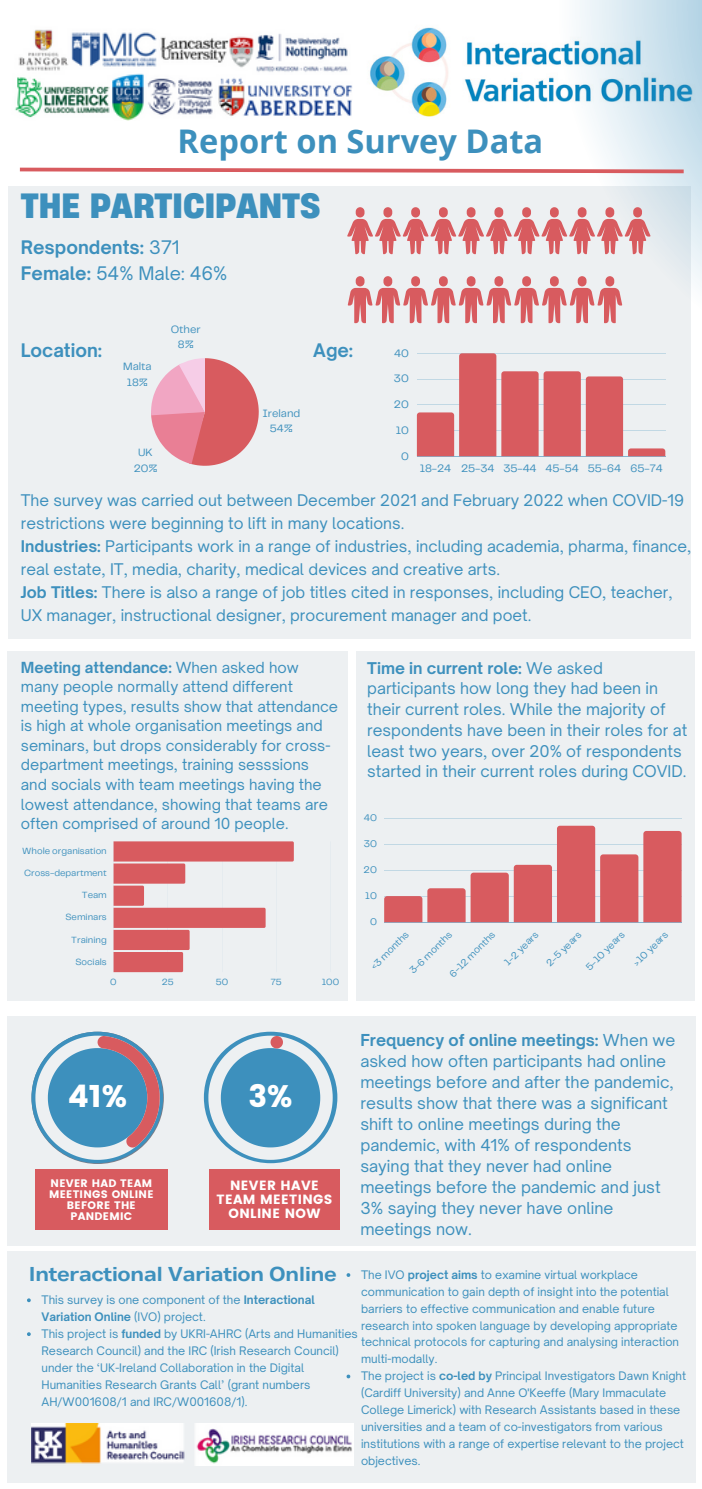
<style>
.page{position:relative;width:702px;height:1489px;background:#fff}
.page>*{position:absolute;margin:0;border:0;box-sizing:border-box;transform-origin:0 0}
.t1{font:700 33px "Heading Now 66";color:#3d90bd}
.t2{font:700 32.5px "Open Sans";color:#3d90bd}
.t3{font:31px "Poppins";color:#fff}
.t4{font:700 20px "Body Text Fit";color:#3d90bd}
.t5{font:700 18px "Open Sauce One";color:#3d90bd}
.t6{font:18px "Open Sauce One";color:#3d90bd}
.t7{font:15.75px/21px "Open Sauce One";color:#3d90bd}
.t8{font:15.5px/20.8px "Open Sauce One";color:#3d90bd}
.t9{font:14.75px/19.5px "Open Sauce One";color:#3d90bd}
.t10{font:13.5px/13.8px "Poppins";letter-spacing:.025em;color:#fff;text-align:center}
.t11{font:11.25px/17px "Open Sauce One";color:#3d90bd}
.t12{font:11.25px "Telegraf";color:#3d90bd}
.t13{font:11px/11.2px "Poppins";letter-spacing:.025em;color:#fff}
.t14{font:11px "Telegraf";color:#3d90bd}
.t15{font:10px "Telegraf";color:#3d90bd}
.t16{font:9.25px "Telegraf";color:#3d90bd}
.s1{font-weight:400}
.s2{font-weight:700}
</style>
<div class="page">
<img style="left:370px;top:27px;width:152px;height:90px">
<div style="left:8px;top:186px;width:682px;height:453px;background:#edf0f2"></div>
<svg style="left:522px;top:0;width:179px;height:433px"></svg>
<img style="left:15px;top:29px;width:337px;height:91px">
<svg style="left:19px;top:166px;width:668px;height:9px"></svg>
<div style="left:8px;top:651px;width:340px;height:349px;background:#edf0f2"></div>
<svg style="left:347px;top:207px;width:303px;height:47px"></svg>
<svg style="left:151px;top:358px;width:107px;height:108px"></svg>
<hr style="left:416px;top:456px;width:249px;height:1px;background:#3d90bd">
<svg style="left:416px;top:353px;width:249px;height:103px"></svg>
<div style="left:8px;top:1016px;width:687px;height:229px;background:#edf0f2"></div>
<div style="left:356px;top:651px;width:338px;height:349px;background:#edf0f2"></div>
<hr style="left:384px;top:818px;width:297px;height:1px;background:#3d90bd">
<hr style="left:384px;top:922px;width:297px;height:1px;background:#3d90bd">
<svg style="left:384px;top:826px;width:297px;height:96px"></svg>
<svg style="left:347px;top:276px;width:275px;height:47px"></svg>
<div style="left:8px;top:1251px;width:687px;height:231px;background:#edf0f2"></div>
<img style="left:31px;top:1424px;width:322px;height:41px">
<svg style="left:27px;top:1298px;width:4px;height:4px"></svg>
<svg style="left:27px;top:1332px;width:4px;height:4px"></svg>
<svg style="left:346px;top:1273px;width:4px;height:4px"></svg>
<svg style="left:346px;top:1374px;width:4px;height:4px"></svg>
<hr style="left:330px;top:841px;width:1px;height:131px;background:#3d90bd">
<svg style="left:113px;top:841px;width:181px;height:131px"></svg>
<div style="left:31px;top:1032px;width:132px;height:131px;background:#3d90bd;border-radius:50%"></div>
<svg style="left:35px;top:1035px;width:125px;height:125px"></svg>
<div style="left:35px;top:1169px;width:133px;height:60px;background:#d85b5f"></div>
<div style="left:204px;top:1032px;width:133px;height:131px;background:#3d90bd;border-radius:50%"></div>
<svg style="left:208px;top:1035px;width:124px;height:125px"></svg>
<div style="left:209px;top:1169px;width:130px;height:60px;background:#d85b5f"></div>
<p class="t2" style="left:177px;top:118px;width:367px">Report on Survey Data</p>
<p class="t1" style="left:21px;top:183px;width:301px">THE PARTICIPANTS</p>
<p class="t5" style="left:21px;top:236px;width:160px">Respondents: <span class="s1">371</span></p>
<p class="t6" style="left:21px;top:262px;width:208px"><span class="s2">Female:</span> 54% Male: 46%</p>
<p class="t14" style="left:171px;top:324px;width:31px">Other</p>
<p class="t14" style="left:178px;top:340px;width:17px">8%</p>
<p class="t5" style="left:21px;top:339px;width:83px">Location:</p>
<p class="t5" style="left:313px;top:339px;width:41px">Age:</p>
<p class="t14" style="left:123px;top:362px;width:30px">Malta</p>
<p class="t14" style="left:127px;top:377px;width:22px">18%</p>
<p class="t14" style="left:138px;top:448px;width:16px">UK</p>
<p class="t14" style="left:134px;top:463px;width:25px">20%</p>
<p class="t14" style="left:262px;top:409px;width:39px">Ireland</p>
<p class="t14" style="left:270px;top:424px;width:24px">54%</p>
<p class="t12" style="left:394px;top:348px;width:16px">40</p>
<p class="t12" style="left:394px;top:374px;width:16px">30</p>
<p class="t12" style="left:393px;top:399px;width:16px">20</p>
<p class="t12" style="left:395px;top:425px;width:14px">10</p>
<p class="t12" style="left:401px;top:451px;width:9px">0</p>
<p class="t12" style="left:419px;top:463px;width:33px">18-24</p>
<p class="t12" style="left:461px;top:463px;width:35px">25-34</p>
<p class="t12" style="left:503px;top:463px;width:35px">35-44</p>
<p class="t12" style="left:545px;top:463px;width:35px">45-54</p>
<p class="t12" style="left:587px;top:463px;width:35px">55-64</p>
<p class="t12" style="left:630px;top:463px;width:34px">65-74</p>
<p class="t8" style="left:21px;top:488px;width:664px;line-height:23px">The survey was carried out between December 2021 and February 2022 when COVID-19 restrictions were beginning to lift in many locations.</p>
<p class="t8" style="left:21px;top:535px;width:671px;line-height:23px"><span class="s2">Industries:</span> Participants work in a range of industries, including academia, pharma, finance, real estate, IT, media, charity, medical devices and creative arts.</p>
<p class="t8" style="left:21px;top:581px;width:652px;line-height:23px"><span class="s2">Job Titles:</span> There is also a range of job titles cited in responses, including CEO, teacher,<br>UX manager, instructional designer, procurement manager and poet.</p>
<p class="t9" style="left:21px;top:657px;width:319px"><span class="s2">Meeting attendance:</span> When asked how many people normally attend different meeting types, results show that attendance is high at whole organisation meetings and seminars, but drops considerably for cross&shy;department meetings, training sesssions and socials with team meetings having the lowest attendance, showing that teams are often comprised of around 10 people.</p>
<p class="t16" style="left:22px;top:847px;width:86px">Whole organisation</p>
<p class="t16" style="left:24px;top:869px;width:84px">Cross-department</p>
<p class="t16" style="left:82px;top:891px;width:26px">Team</p>
<p class="t16" style="left:65px;top:913px;width:43px">Seminars</p>
<p class="t16" style="left:71px;top:935px;width:37px">Training</p>
<p class="t16" style="left:75px;top:958px;width:33px">Socials</p>
<p class="t16" style="left:110px;top:978px;width:8px">0</p>
<p class="t16" style="left:162px;top:978px;width:13px">25</p>
<p class="t16" style="left:216px;top:978px;width:14px">50</p>
<p class="t16" style="left:271px;top:978px;width:13px">75</p>
<p class="t16" style="left:322px;top:978px;width:19px">100</p>
<p class="t3" style="left:68px;top:1078px;width:61px">41%</p>
<p class="t13" style="left:49px;top:1177px;width:106px">NEVER HAD TEAM<br>MEETINGS ONLINE</p>
<p class="t13" style="left:67px;top:1199px;width:70px;text-align:center">BEFORE THE<br>PANDEMIC</p>
<p class="t3" style="left:248px;top:1078px;width:46px">3%</p>
<p class="t10" style="left:216px;top:1179px;width:117px">NEVER HAVE<br>TEAM MEETINGS<br>ONLINE NOW</p>
<p class="t8" style="left:367px;top:657px;width:321px"><span class="s2">Time in current role:</span> We asked participants how long they had been in their current roles. While the majority of respondents have been in their roles for at least two years, over 20% of respondents started in their current roles during COVID.</p>
<p class="t15" style="left:363px;top:813px;width:15px">40</p>
<p class="t15" style="left:363px;top:839px;width:15px">30</p>
<p class="t15" style="left:363px;top:865px;width:15px">20</p>
<p class="t15" style="left:365px;top:891px;width:13px">10</p>
<p class="t15" style="left:370px;top:917px;width:8px">0</p>
<p class="t15" style="left:448px;top:972px;width:62px;rotate:-45deg">6-12 months</p>
<p class="t15" style="left:502px;top:961px;width:45px;rotate:-45deg">1-2 years</p>
<p class="t15" style="left:544px;top:962px;width:47px;rotate:-45deg">2-5 years</p>
<p class="t15" style="left:584px;top:965px;width:52px;rotate:-45deg">5-10 years</p>
<p class="t15" style="left:631px;top:961px;width:46px;rotate:-45deg">&gt;10 years</p>
<p class="t15" style="left:369px;top:965px;width:51px;rotate:-45deg">&lt;3 months</p>
<p class="t15" style="left:408px;top:969px;width:57px;rotate:-45deg">3-6 months</p>
<p class="t7" style="left:360px;top:1029px;width:316px"><span class="s2">Frequency of online meetings:</span> When we asked how often participants had online meetings before and after the pandemic, results show that there was a significant shift to online meetings during the pandemic, with 41% of respondents saying that they never had online meetings before the pandemic and just 3% saying they never have online meetings now.</p>
<p class="t4" style="left:29px;top:1262px;width:308px">Interactional Variation Online</p>
<p class="t11" style="left:361px;top:1266px;width:319px">The IVO <span class="s2">project aims</span> to examine virtual workplace communication to gain depth of insight into the potential barriers to effective communication and enable future research into spoken language by developing appropriate technical protocols for capturing and analysing interaction multi-modally.</p>
<p class="t11" style="left:361px;top:1367px;width:326px">The project is <span class="s2">co-led by</span> Principal Investigators Dawn Knight (Cardiff University) and Anne O'Keeffe (Mary Immaculate College Limerick) with Research Assistants based in these universities and a team of co-investigators from various institutions with a range of expertise relevant to the project objectives.</p>
<p class="t11" style="left:41px;top:1291px;width:275px">This survey is one component of the <span class="s2">Interactional<br>Variation Online</span> (IVO) project.</p>
<p class="t11" style="left:41px;top:1325px;width:317px">This project is <span class="s2">funded</span> by UKRI-AHRC (Arts and Humanities Research Council) and the IRC (Irish Research Council) under the ‘UK-Ireland Collaboration in the Digital Humanities Research Grants Call’ (grant numbers AH/W001608/1 and IRC/W001608/1).</p>
</div>
